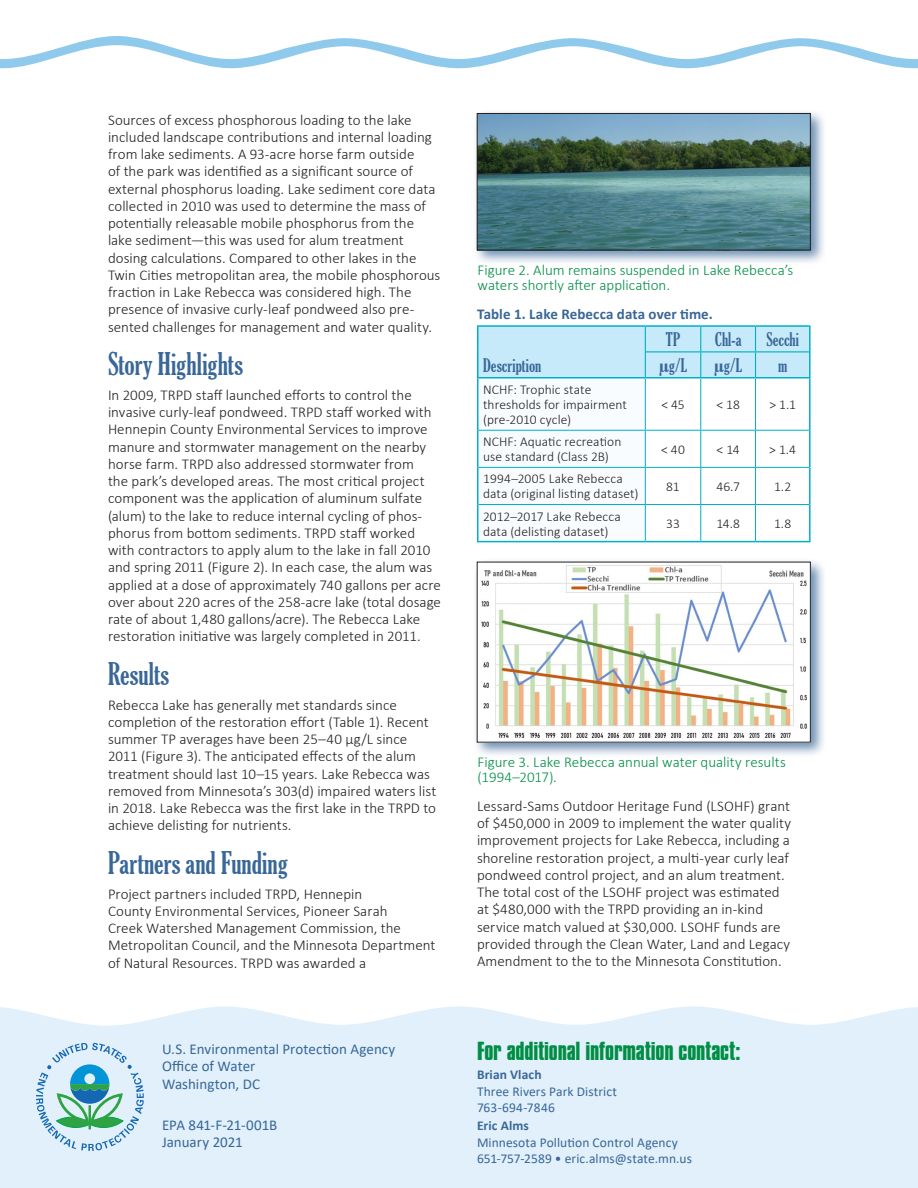
<style>
.page{position:relative;width:918px;height:1188px;background:#fff}
.page>*{position:absolute;margin:0;border:0;box-sizing:border-box;transform-origin:0 0}
.subhead_1{font:extra-condensed 30px "Gloucester";letter-spacing:.005em;color:#396798}
.addl_info_contact{font:700 22.5px "Compacta BT";letter-spacing:-.01em;color:#008e45}
.table_col_header_cen{font:extra-condensed 18px "Gloucester";letter-spacing:.005em;color:#396798}
.table_col_header{font:extra-condensed 18px "Gloucester";color:#396798}
.body_text{font:300 15px/17.2px "Calibri";color:#231f20}
.t1{font:300 15px/15px "Calibri";color:#008e45}
.publication_info{font:15px "Calibri";color:#396798}
.t2{font:700 15px "Calibri";letter-spacing:.005em;color:#396798}
.table_entry_left_ali{font:300 13.5px/15px "Calibri";letter-spacing:.005em;color:#231f20}
.pub_info_9_pt{font:13.5px "Calibri";letter-spacing:.005em;color:#396798}
.table_entry_centered{font:300 13.5px "Calibri";letter-spacing:-.005em;color:#231f20}
.pub_info_bold_9pt{font:700 13.5px "Calibri";letter-spacing:.01em;color:#396798}
</style>
<div class="page">
<svg style="left:0;top:36px;width:918px;height:32px"></svg>
<div style="left:0;top:1006px;width:918px;height:182px;background:#e1f0fa"></div>
<div style="left:473px;top:109px;width:353px;height:157px;background:#396798;opacity:.75"></div>
<img style="left:479px;top:115px;width:330px;height:133px">
<div style="left:477px;top:113px;width:334px;height:137px;border:1px solid #231f20"></div>
<hr style="left:756px;top:377px;width:55px;height:1px;background:#00b0c6">
<hr style="left:477px;top:325px;width:168px;height:2px;background:#00b0c6">
<hr style="left:645px;top:325px;width:56px;height:2px;background:#00b0c6">
<hr style="left:701px;top:325px;width:55px;height:2px;background:#00b0c6">
<hr style="left:756px;top:325px;width:55px;height:2px;background:#00b0c6">
<hr style="left:809px;top:327px;width:2px;height:25px;background:#00b0c6">
<hr style="left:809px;top:352px;width:2px;height:25px;background:#00b0c6">
<hr style="left:809px;top:378px;width:2px;height:52px;background:#00b0c6">
<hr style="left:809px;top:430px;width:2px;height:37px;background:#00b0c6">
<hr style="left:809px;top:467px;width:2px;height:37px;background:#00b0c6">
<hr style="left:809px;top:504px;width:2px;height:37px;background:#00b0c6">
<hr style="left:756px;top:541px;width:55px;height:1px;background:#00b0c6">
<svg style="left:477px;top:326px;width:333px;height:216px"></svg>
<hr style="left:646px;top:351px;width:55px;height:1px;background:#00b0c6">
<hr style="left:701px;top:351px;width:55px;height:1px;background:#00b0c6">
<hr style="left:756px;top:351px;width:53px;height:1px;background:#00b0c6">
<div style="left:473px;top:557px;width:353px;height:201px;background:#396798;opacity:.75"></div>
<img style="left:480px;top:565px;width:328px;height:175px">
<svg style="left:36px;top:1043px;width:108px;height:108px"></svg>
<p class="body_text" style="left:108px;top:111px;width:334px">Sources of excess phosphorous loading to the lake included landscape contributions and internal loading from lake sediments. A 93-acre horse farm outside<br>of the park was identified as a significant source of external phosphorus loading. Lake sediment core data collected in 2010 was used to determine the mass of potentially releasable mobile phosphorus from the lake sediment—this was used for alum treatment dosing calculations. Compared to other lakes in the Twin Cities metropolitan area, the mobile phosphorous fraction in Lake Rebecca was considered high. The presence of invasive curly-leaf pondweed also pre&shy;sented challenges for management and water quality.</p>
<h2 class="subhead_1" style="left:108px;top:347px;width:137px">Story Highlights</h2>
<p class="body_text" style="left:108px;top:386px;width:335px">In 2009, TRPD staff launched efforts to control the invasive curly-leaf pondweed. TRPD staff worked with Hennepin County Environmental Services to improve manure and stormwater management on the nearby horse farm. TRPD also addressed stormwater from<br>the park’s developed areas. The most critical project component was the application of aluminum sulfate (alum) to the lake to reduce internal cycling of phos&shy;phorus from bottom sediments. TRPD staff worked with contractors to apply alum to the lake in fall 2010 and spring 2011 (Figure 2). In each case, the alum was applied at a dose of approximately 740 gallons per acre over about 220 acres of the 258-acre lake (total dosage rate of about 1,480 gallons/acre). The Rebecca Lake restoration initiative was largely completed in 2011.</p>
<h2 class="subhead_1" style="left:108px;top:657px;width:63px">Results</h2>
<p class="body_text" style="left:108px;top:696px;width:330px">Rebecca Lake has generally met standards since completion of the restoration effort (Table 1). Recent summer TP averages have been 25–40 µg/L since 2011 (Figure 3). The anticipated effects of the alum treatment should last 10–15 years. Lake Rebecca was removed from Minnesota’s 303(d) impaired waters list in 2018. Lake Rebecca was the first lake in the TRPD to achieve delisting for nutrients.</p>
<h2 class="subhead_1" style="left:108px;top:846px;width:181px">Partners and Funding</h2>
<p class="body_text" style="left:108px;top:885px;width:329px">Project partners included TRPD, Hennepin<br>County Environmental Services, Pioneer Sarah<br>Creek Watershed Management Commission, the Metropolitan Council, and the Minnesota Department of Natural Resources. TRPD was awarded a</p>
<p class="publication_info" style="left:162px;top:1039px;width:235px">U.S. Environmental Protection Agency</p>
<p class="publication_info" style="left:162px;top:1056px;width:95px">Office of Water</p>
<p class="publication_info" style="left:162px;top:1073px;width:100px">Washington, DC</p>
<p class="publication_info" style="left:162px;top:1114px;width:117px">EPA 841-F-21-001B</p>
<p class="publication_info" style="left:162px;top:1132px;width:82px">January 2021</p>
<p class="t1" style="left:478px;top:262px;width:317px">Figure 2. Alum remains suspended in Lake Rebecca’s waters shortly after application.</p>
<p class="t2" style="left:477px;top:304px;width:237px">Table 1. Lake Rebecca data over time.</p>
<p class="table_col_header" style="left:483px;top:355px;width:60px">Description</p>
<p class="table_col_header_cen" style="left:666px;top:329px;width:16px">TP</p>
<p class="table_col_header_cen" style="left:715px;top:329px;width:28px">Chl-a</p>
<p class="table_col_header_cen" style="left:766px;top:329px;width:34px">Secchi</p>
<p class="table_col_header_cen" style="left:659px;top:355px;width:30px">µg/L</p>
<p class="table_col_header_cen" style="left:714px;top:355px;width:30px">µg/L</p>
<p class="table_col_header_cen" style="left:778px;top:355px;width:11px">m</p>
<p class="table_entry_left_ali" style="left:483px;top:382px;width:145px">NCHF: Trophic state thresholds for impairment (pre-2010 cycle)</p>
<p class="table_entry_centered" style="left:661px;top:396px;width:25px">&lt; 45</p>
<p class="table_entry_centered" style="left:716px;top:396px;width:25px">&lt; 18</p>
<p class="table_entry_centered" style="left:769px;top:396px;width:28px">&gt; 1.1</p>
<p class="table_entry_left_ali" style="left:483px;top:434px;width:140px">NCHF: Aquatic recreation use standard (Class 2B)</p>
<p class="table_entry_centered" style="left:661px;top:441px;width:25px">&lt; 40</p>
<p class="table_entry_centered" style="left:717px;top:441px;width:25px">&lt; 14</p>
<p class="table_entry_centered" style="left:769px;top:441px;width:28px">&gt; 1.4</p>
<p class="table_entry_left_ali" style="left:483px;top:471px;width:157px">1994–2005 Lake Rebecca data (original listing dataset)</p>
<p class="table_entry_centered" style="left:666px;top:478px;width:15px">81</p>
<p class="table_entry_centered" style="left:716px;top:478px;width:25px">46.7</p>
<p class="table_entry_centered" style="left:774px;top:478px;width:19px">1.2</p>
<p class="table_entry_left_ali" style="left:483px;top:508px;width:139px">2012–2017 Lake Rebecca data (delisting dataset)</p>
<p class="table_entry_centered" style="left:666px;top:515px;width:15px">33</p>
<p class="table_entry_centered" style="left:716px;top:515px;width:25px">14.8</p>
<p class="table_entry_centered" style="left:774px;top:515px;width:19px">1.8</p>
<p class="t1" style="left:478px;top:754px;width:310px">Figure 3. Lake Rebecca annual water quality results (1994–2017).</p>
<p class="body_text" style="left:477px;top:797px;width:316px">Lessard-Sams Outdoor Heritage Fund (LSOHF) grant of $450,000 in 2009 to implement the water quality improvement projects for Lake Rebecca, including a shoreline restoration project, a multi-year curly leaf pondweed control project, and an alum treatment.<br>The total cost of the LSOHF project was estimated at $480,000 with the TRPD providing an in-kind service match valued at $30,000. LSOHF funds are provided through the Clean Water, Land and Legacy Amendment to the to the Minnesota Constitution.</p>
<p class="addl_info_contact" style="left:477px;top:1037px;width:265px">For additional information contact:</p>
<p class="pub_info_bold_9pt" style="left:477px;top:1065px;width:66px">Brian Vlach</p>
<p class="pub_info_9_pt" style="left:477px;top:1082px;width:142px">Three Rivers Park District</p>
<p class="pub_info_9_pt" style="left:477px;top:1099px;width:80px">763-694-7846</p>
<p class="pub_info_bold_9pt" style="left:477px;top:1116px;width:53px">Eric Alms</p>
<p class="pub_info_9_pt" style="left:477px;top:1133px;width:202px">Minnesota Pollution Control Agency</p>
<p class="pub_info_9_pt" style="left:477px;top:1150px;width:217px">651-757-2589 • eric.alms@state.mn.us</p>
</div>
